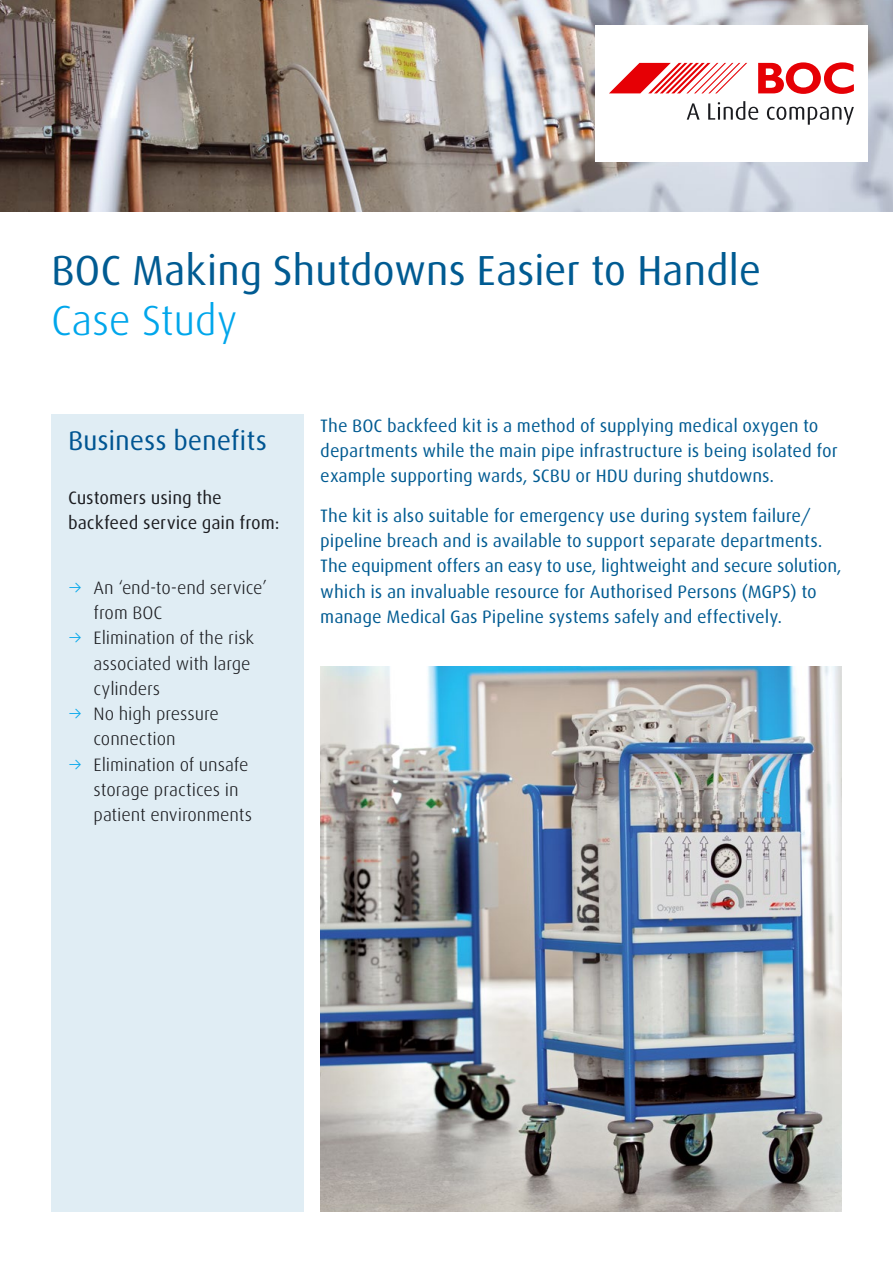
<style>
.page{position:relative;width:893px;height:1263px;background:#fff}
.page>*{position:absolute;margin:0;border:0;box-sizing:border-box;transform-origin:0 0}
.t1{font:42px "Linde Dax Global";letter-spacing:-.01em;color:#005b92}
.t2{font:300 42px "Linde Dax Global";letter-spacing:-.01em;color:#00a6eb}
.t3{font:27px "Linde Dax Global";letter-spacing:-.005em;color:#005592}
.t4{font:18px/25.2px "Linde Dax Global";letter-spacing:-.005em;color:#005b92}
.t5{font:300 18px/25.2px "Linde Dax Global";letter-spacing:-.005em;color:#1b1c20}
.t6{font:18px/25.2px "Linde Dax Global";letter-spacing:-.005em;color:#1b1c20}
.s1{color:#00a6eb}
</style>
<div class="page">
<img style="left:0;top:0;width:893px;height:211px">
<div style="left:51px;top:414px;width:252px;height:798px;background:#e0edf4"></div>
<div style="left:595px;top:26px;width:272px;height:136px;background:#fff"></div>
<svg style="left:687px;top:101px;width:167px;height:24px"></svg>
<svg style="left:609px;top:62px;width:245px;height:32px"></svg>
<img style="left:320px;top:666px;width:522px;height:546px">
<h1 class="t1" style="left:51px;top:246px;width:712px">BOC Making Shutdowns Easier to Handle</h1>
<h1 class="t2" style="left:51px;top:296px;width:188px">Case Study</h1>
<h2 class="t3" style="left:68px;top:425px;width:200px">Business benefits</h2>
<p class="t6" style="left:68px;top:485px;width:213px">Customers using the backfeed service gain from:</p>
<p class="t5" style="left:94px;top:575px;width:175px;text-indent:-26px"><span class="s1">→</span> An ‘end-to-end service’ from BOC</p>
<p class="t5" style="left:94px;top:626px;width:162px;text-indent:-26px"><span class="s1">→</span> Elimination of the risk associated with large cylinders</p>
<p class="t5" style="left:94px;top:701px;width:127px;text-indent:-26px"><span class="s1">→</span> No high pressure connection</p>
<p class="t5" style="left:94px;top:752px;width:160px;text-indent:-26px"><span class="s1">→</span> Elimination of unsafe storage practices in patient environments</p>
<p class="t4" style="left:320px;top:413px;width:519px">The BOC backfeed kit is a method of supplying medical oxygen to departments while the main pipe infrastructure is being isolated for example supporting wards, SCBU or HDU during shutdowns.</p>
<p class="t4" style="left:320px;top:503px;width:523px">The kit is also suitable for emergency use during system failure/ pipeline breach and is available to support separate departments.<br>The equipment offers an easy to use, lightweight and secure solution, which is an invaluable resource for Authorised Persons (MGPS) to manage Medical Gas Pipeline systems safely and effectively.</p>
</div>
